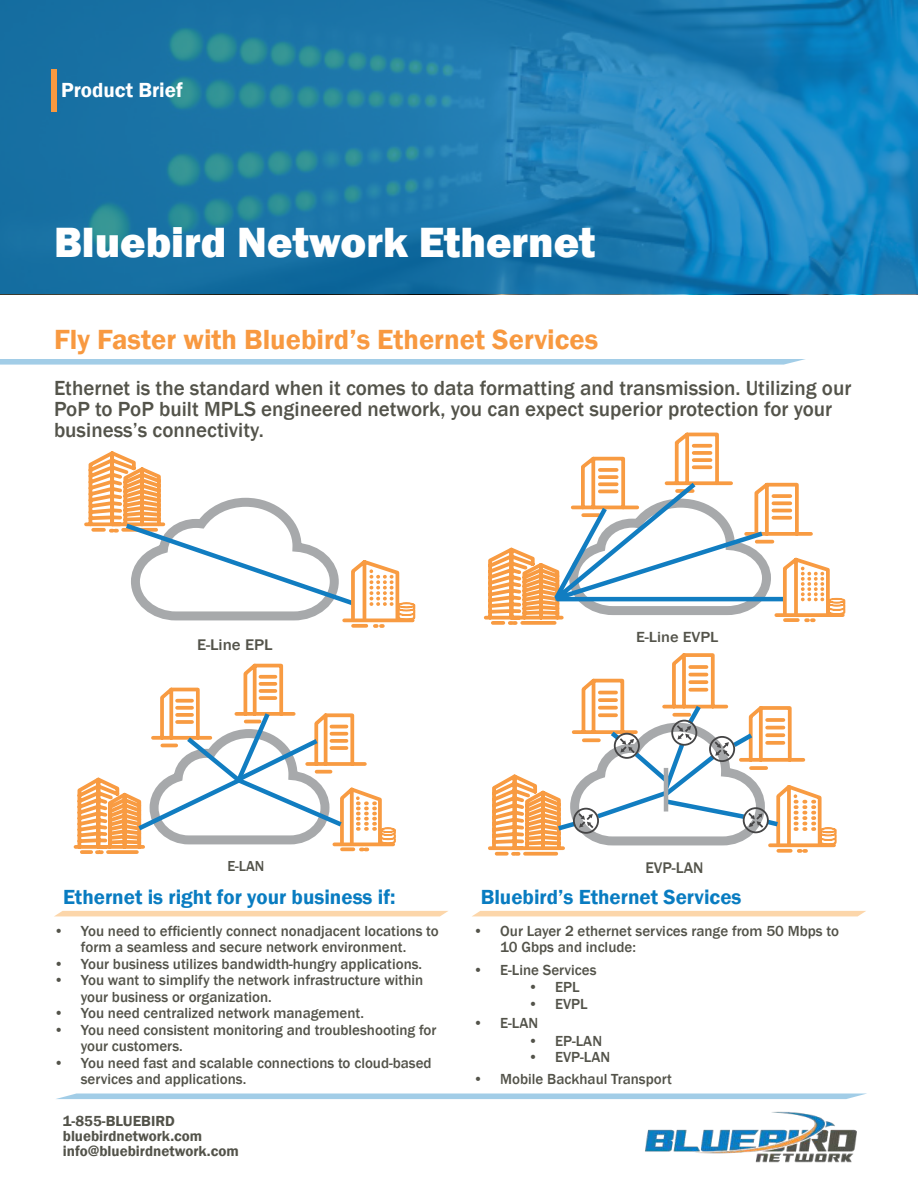
<style>
.page{position:relative;width:918px;height:1188px;background:#fff}
.page>*{position:absolute;margin:0;border:0;box-sizing:border-box;transform-origin:0 0}
.t1{font:800 43.5px "Franklin Gothic";color:#fff}
.t2{font:600 28.5px "Franklin Gothic";color:#f89940}
.t3{font:500 21px/21px "Franklin Gothic";color:#53534a}
.t4{font:600 21px "Franklin Gothic";color:#097cc1}
.t5{font:600 21px "Franklin Gothic";color:#fff}
.t6{font:500 15.9px "Franklin Gothic";color:#53534a;scale:1.07 1}
.t7{font:500 15.9px "Franklin Gothic";color:#53534a}
.t8{font:500 15px/16.5px "Franklin Gothic";color:#53534a}
.t9{font:600 15px/15px "Franklin Gothic";color:#53534a}
.t10{font:500 15px "Franklin Gothic";color:#53534a;scale:1.09 1}
.t11{font:500 14.85px "Franklin Gothic";color:#53534a}
</style>
<div class="page">
<svg style="left:0;top:0;width:918px;height:294px;background:#1c7baf"></svg>
<div style="left:51px;top:70px;width:6px;height:42px;background:#f89940"></div>
<img style="left:645px;top:1111px;width:212px;height:52px">
<svg style="left:0;top:359px;width:805px;height:6px;background:#a9d0e8"></svg>
<svg style="left:56px;top:1093px;width:811px;height:6px;background:#abd2e9"></svg>
<div style="left:55px;top:911px;width:393px;height:5px;background:#fcd6aa"></div>
<div style="left:472px;top:911px;width:394px;height:5px;background:#fcd6aa"></div>
<svg style="left:84px;top:451px;width:332px;height:177px"></svg>
<svg style="left:483px;top:547px;width:331px;height:78px"></svg>
<svg style="left:510px;top:621px;width:6px;height:4px"></svg>
<svg style="left:550px;top:432px;width:296px;height:190px"></svg>
<svg style="left:73px;top:663px;width:323px;height:192px"></svg>
<svg style="left:488px;top:774px;width:71px;height:82px"></svg>
<svg style="left:513px;top:852px;width:6px;height:4px"></svg>
<svg style="left:553px;top:653px;width:284px;height:200px"></svg>
<h3 class="t5" style="left:61px;top:81px;width:123px">Product Brief</h3>
<h1 class="t1" style="left:54px;top:217px;width:543px">Bluebird Network Ethernet</h1>
<h2 class="t2" style="left:54px;top:327px;width:546px">Fly Faster with Bluebird’s Ethernet Services</h2>
<h3 class="t3" style="left:54px;top:378px;width:799px">Ethernet is the standard when it comes to data formatting and transmission. Utilizing our<br>PoP to PoP built MPLS engineered network, you can expect superior protection for your business’s connectivity.</h3>
<p class="t6" style="left:197px;top:638px;width:72px">E-Line EPL</p>
<p class="t10" style="left:636px;top:630px;width:77px">E-Line EVPL</p>
<p class="t11" style="left:227px;top:860px;width:39px">E-LAN</p>
<p class="t7" style="left:645px;top:862px;width:60px">EVP-LAN</p>
<h3 class="t4" style="left:63px;top:888px;width:334px">Ethernet is right for your business if:</h3>
<h3 class="t4" style="left:481px;top:888px;width:262px">Bluebird’s Ethernet Services</h3>
<p class="t8" style="left:54px;top:923px;width:386px;text-align:center">• You need to efficiently connect nonadjacent locations to form a seamless and secure network environment.</p>
<p class="t8" style="left:54px;top:956px;width:370px">• Your business utilizes bandwidth-hungry applications.</p>
<p class="t8" style="left:81px;top:973px;width:344px;text-indent:-27px">• You want to simplify the network infrastructure within your business or organization.</p>
<p class="t8" style="left:54px;top:1006px;width:312px">• You need centralized network management.</p>
<p class="t8" style="left:81px;top:1022px;width:357px;text-indent:-27px">• You need consistent monitoring and troubleshooting for your customers.</p>
<p class="t8" style="left:81px;top:1055px;width:352px;text-indent:-27px">• You need fast and scalable connections to cloud-based services and applications.</p>
<p class="t8" style="left:500px;top:923px;width:340px;text-indent:-27px">• Our Layer 2 ethernet services range from 50 Mbps to<br>10 Gbps and include:</p>
<p class="t8" style="left:473px;top:962px;width:125px">• E-Line Services</p>
<p class="t8" style="left:528px;top:980px;width:53px">• EPL</p>
<p class="t8" style="left:528px;top:996px;width:61px">• EVPL</p>
<p class="t8" style="left:473px;top:1016px;width:66px">• E-LAN</p>
<p class="t8" style="left:528px;top:1033px;width:76px">• EP-LAN</p>
<p class="t8" style="left:528px;top:1050px;width:84px">• EVP-LAN</p>
<p class="t8" style="left:473px;top:1071px;width:200px">• Mobile Backhaul Transport</p>
<p class="t9" style="left:63px;top:1115px;width:178px">1-855-BLUEBIRD bluebirdnetwork.com info@bluebirdnetwork.com</p>
</div>
